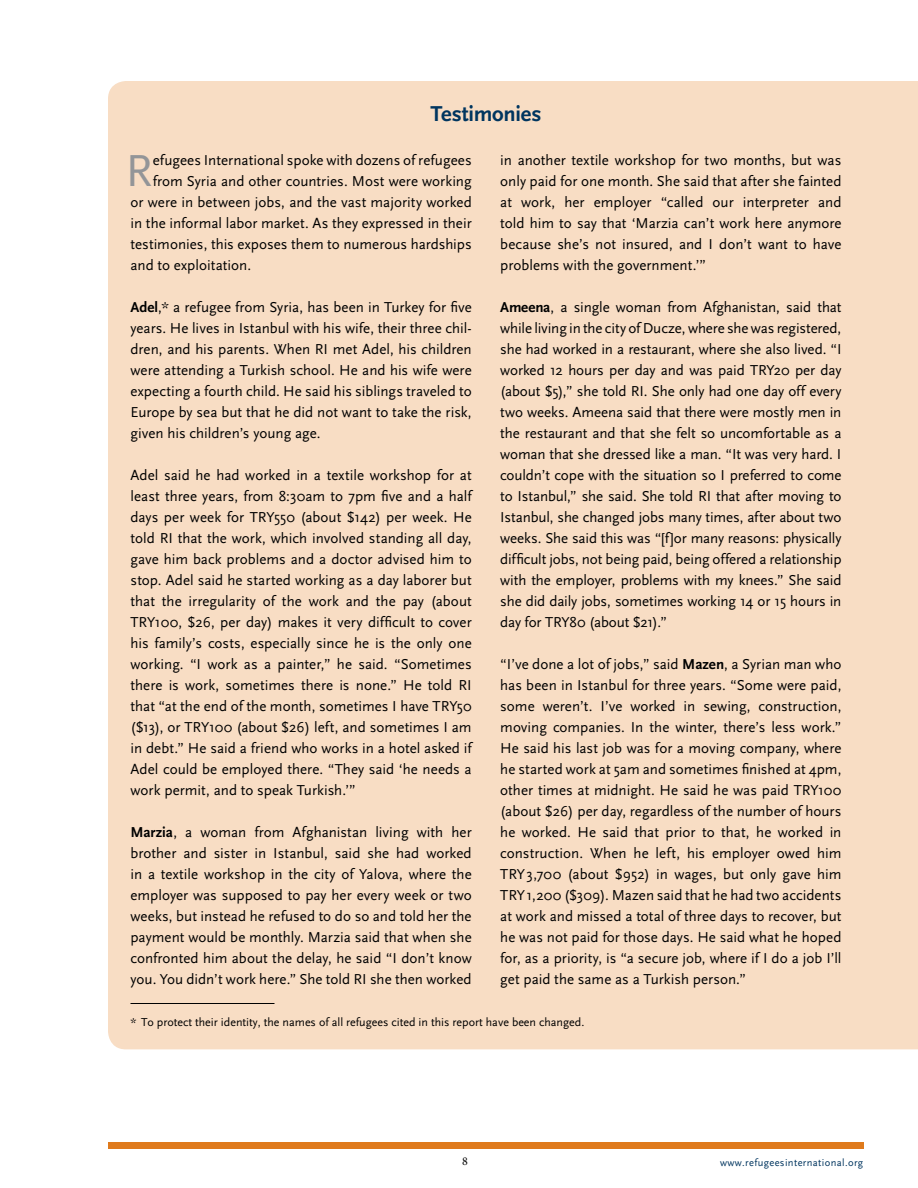
<style>
.page{position:relative;width:918px;height:1188px;background:#fff}
.page>*{position:absolute;margin:0;border:0;box-sizing:border-box;transform-origin:0 0}
._5_side_box_text{font:46.8px "Scala Sans";color:#939598}
._5_side_box_head{font:700 22.5px "Scala Sans";letter-spacing:-.01em;color:#00355f}
._5_side_box_text-2{font:15px/21px "Scala Sans";color:#000;text-align:justify}
.x_Footnote{font:12px "Scala Sans";color:#000}
.t1{font:12px "Minion Pro";color:#000}
.t2{font:10.5px "Scala Sans";letter-spacing:.035em;color:#00355f}
.s1{font-weight:700}
</style>
<div class="page">
<div style="left:108px;top:81px;width:810px;height:968px;background:#f8ddc4"></div>
<hr style="left:130px;top:1003px;width:144px;height:1px;background:#000">
<div style="left:108px;top:1142px;width:756px;height:7px;background:#df7a1c"></div>
<p class="_5_side_box_head" style="left:431px;top:102px;width:112px">Testimonies</p>
<p class="_5_side_box_text" style="left:125px;top:145px;width:29px">R</p>
<p class="_5_side_box_text-2" style="left:153px;top:150px;width:321px">efugees International spoke with dozens of refugees</p>
<p class="_5_side_box_text-2" style="left:153px;top:171px;width:321px">from Syria and other countries. Most were working</p>
<p class="_5_side_box_text-2" style="left:130px;top:192px;width:343px">or were in between jobs, and the vast majority worked</p>
<p class="_5_side_box_text-2" style="left:130px;top:213px;width:343px">in the informal labor market. As they expressed in their</p>
<p class="_5_side_box_text-2" style="left:130px;top:234px;width:343px">testimonies, this exposes them to numerous hardships</p>
<p class="_5_side_box_text-2" style="left:130px;top:255px;width:122px">and to exploitation.</p>
<p class="_5_side_box_text-2" style="left:130px;top:297px;width:343px"><span class="s1">Adel</span>,* a refugee from Syria, has been in Turkey for five years. He lives in Istanbul with his wife, their three chil&shy;dren, and his parents. When RI met Adel, his children were attending a Turkish school. He and his wife were expecting a fourth child. He said his siblings traveled to Europe by sea but that he did not want to take the risk, given his children’s young age.</p>
<p class="_5_side_box_text-2" style="left:130px;top:465px;width:343px">Adel said he had worked in a textile workshop for at least three years, from 8:30am to 7pm five and a half days per week for TRY550 (about $142) per week. He told RI that the work, which involved standing all day, gave him back problems and a doctor advised him to stop. Adel said he started working as a day laborer but that the irregularity of the work and the pay (about TRY100, $26, per day) makes it very difficult to cover his family’s costs, especially since he is the only one working. “I work as a painter,” he said. “Sometimes there is work, sometimes there is none.” He told RI that “at the end of the month, sometimes I have TRY50 ($13), or TRY100 (about $26) left, and sometimes I am in debt.” He said a friend who works in a hotel asked if Adel could be employed there. “They said ‘he needs a work permit, and to speak Turkish.’”</p>
<p class="_5_side_box_text-2" style="left:130px;top:822px;width:343px"><span class="s1">Marzia</span>, a woman from Afghanistan living with her brother and sister in Istanbul, said she had worked in a textile workshop in the city of Yalova, where the employer was supposed to pay her every week or two weeks, but instead he refused to do so and told her the payment would be monthly. Marzia said that when she confronted him about the delay, he said “I don’t know you. You didn’t work here.” She told RI she then worked</p>
<p class="_5_side_box_text-2" style="left:500px;top:150px;width:343px">in another textile workshop for two months, but was only paid for one month. She said that after she fainted at work, her employer “called our interpreter and told him to say that ‘Marzia can’t work here anymore because she’s not insured, and I don’t want to have problems with the government.’”</p>
<p class="_5_side_box_text-2" style="left:500px;top:297px;width:343px"><span class="s1">Ameena</span>, a single woman from Afghanistan, said that while living in the city of Ducze, where she was registered, she had worked in a restaurant, where she also lived. “I worked 12 hours per day and was paid TRY20 per day (about $5),” she told RI. She only had one day off every two weeks. Ameena said that there were mostly men in the restaurant and that she felt so uncomfortable as a woman that she dressed like a man. “It was very hard. I couldn’t cope with the situation so I preferred to come to Istanbul,” she said. She told RI that after moving to Istanbul, she changed jobs many times, after about two weeks. She said this was “[f]or many reasons: physically difficult jobs, not being paid, being offered a relationship with the employer, problems with my knees.” She said she did daily jobs, sometimes working 14 or 15 hours in day for TRY80 (about $21).”</p>
<p class="_5_side_box_text-2" style="left:500px;top:654px;width:343px">“I’ve done a lot of jobs,” said <span class="s1">Mazen</span>, a Syrian man who has been in Istanbul for three years. “Some were paid, some weren’t. I’ve worked in sewing, construction, moving companies. In the winter, there’s less work.” He said his last job was for a moving company, where he started work at 5am and sometimes finished at 4pm, other times at midnight. He said he was paid TRY100 (about $26) per day, regardless of the number of hours he worked. He said that prior to that, he worked in construction. When he left, his employer owed him TRY3,700 (about $952) in wages, but only gave him TRY1,200 ($309). Mazen said that he had two accidents at work and missed a total of three days to recover, but he was not paid for those days. He said what he hoped for, as a priority, is “a secure job, where if I do a job I’ll get paid the same as a Turkish person.”</p>
<p class="x_Footnote" style="left:130px;top:1016px;width:455px">* To protect their identity, the names of all refugees cited in this report have been changed.</p>
<p class="t1" style="left:462px;top:1153px;width:7px">8</p>
<p class="t2" style="left:720px;top:1156px;width:145px">www.refugeesinternational.org</p>
</div>
